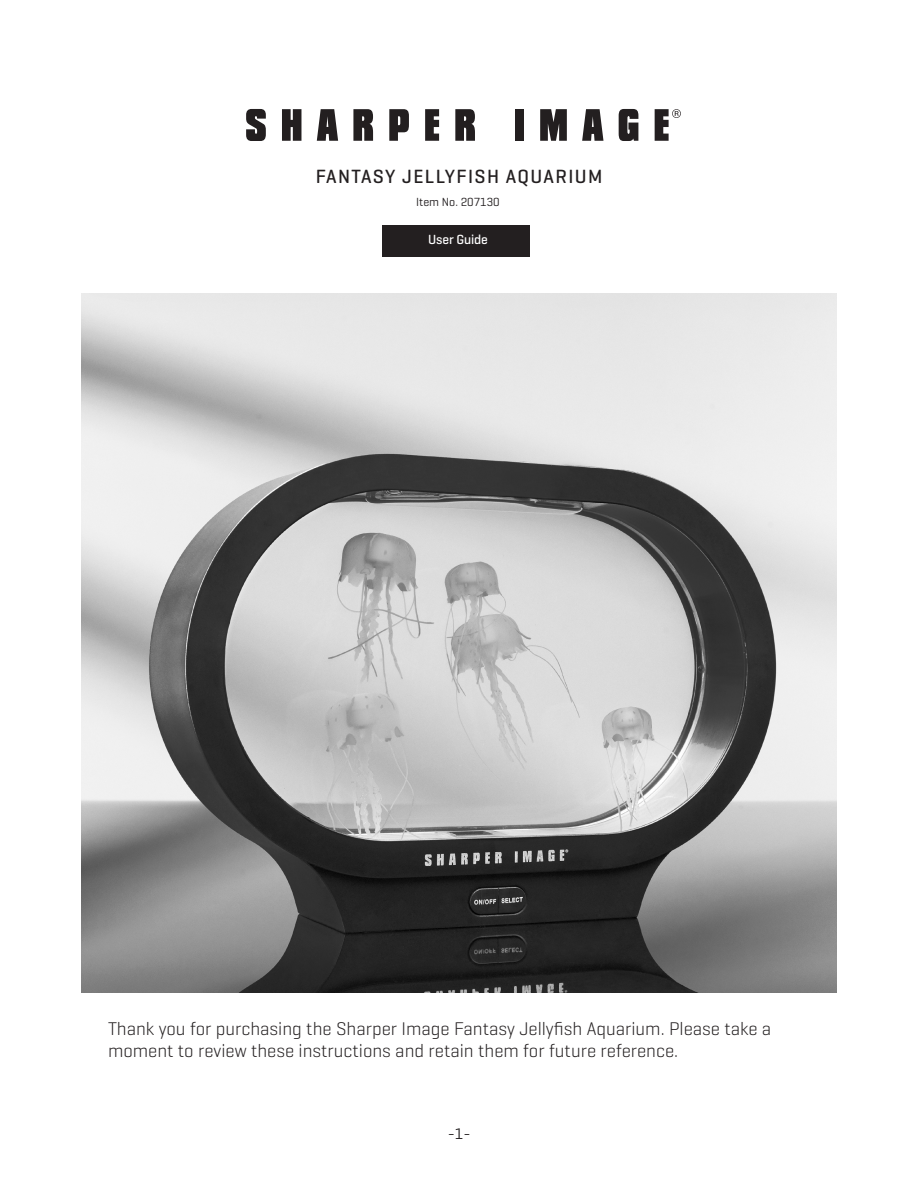
<style>
.page{position:relative;width:918px;height:1188px;background:#fff}
.page>*{position:absolute;margin:0;border:0;box-sizing:border-box;transform-origin:0 0}
.t1{font:500 19.5px "Geogrotesque";letter-spacing:.07em;color:#231f20}
.t2{font:300 18.75px/22.5px "Geogrotesque";color:#231f20}
.t3{font:15.75px "Geogrotesque";color:#231f20}
.t4{font:500 13.5px "Geogrotesque";letter-spacing:-.01em;color:#fff}
.t5{font:12px "Geogrotesque";color:#231f20}
</style>
<div class="page">
<svg style="left:246px;top:109px;width:20px;height:32px"></svg>
<svg style="left:282px;top:109px;width:19px;height:32px"></svg>
<svg style="left:317px;top:109px;width:21px;height:32px"></svg>
<svg style="left:353px;top:109px;width:20px;height:32px"></svg>
<svg style="left:389px;top:109px;width:20px;height:32px"></svg>
<svg style="left:425px;top:109px;width:14px;height:32px"></svg>
<svg style="left:455px;top:109px;width:20px;height:32px"></svg>
<div style="left:515px;top:109px;width:9px;height:32px;background:#231f20"></div>
<svg style="left:540px;top:109px;width:27px;height:32px"></svg>
<svg style="left:582px;top:109px;width:21px;height:32px"></svg>
<svg style="left:619px;top:109px;width:19px;height:32px"></svg>
<svg style="left:655px;top:109px;width:26px;height:32px"></svg>
<div style="left:382px;top:225px;width:148px;height:32px;background:#231f20"></div>
<img style="left:81px;top:293px;width:756px;height:699px">
<p class="t1" style="left:316px;top:164px;width:288px">FANTASY JELLYFISH AQUARIUM</p>
<p class="t5" style="left:416px;top:195px;width:85px">Item No. 207130</p>
<p class="t4" style="left:428px;top:231px;width:61px">User Guide</p>
<p class="t2" style="left:108px;top:1016px;width:665px">Thank you for purchasing the Sharper Image Fantasy Jellyfish Aquarium. Please take a moment to review these instructions and retain them for future reference.</p>
<p class="t3" style="left:448px;top:1123px;width:24px">-1-</p>
</div>
